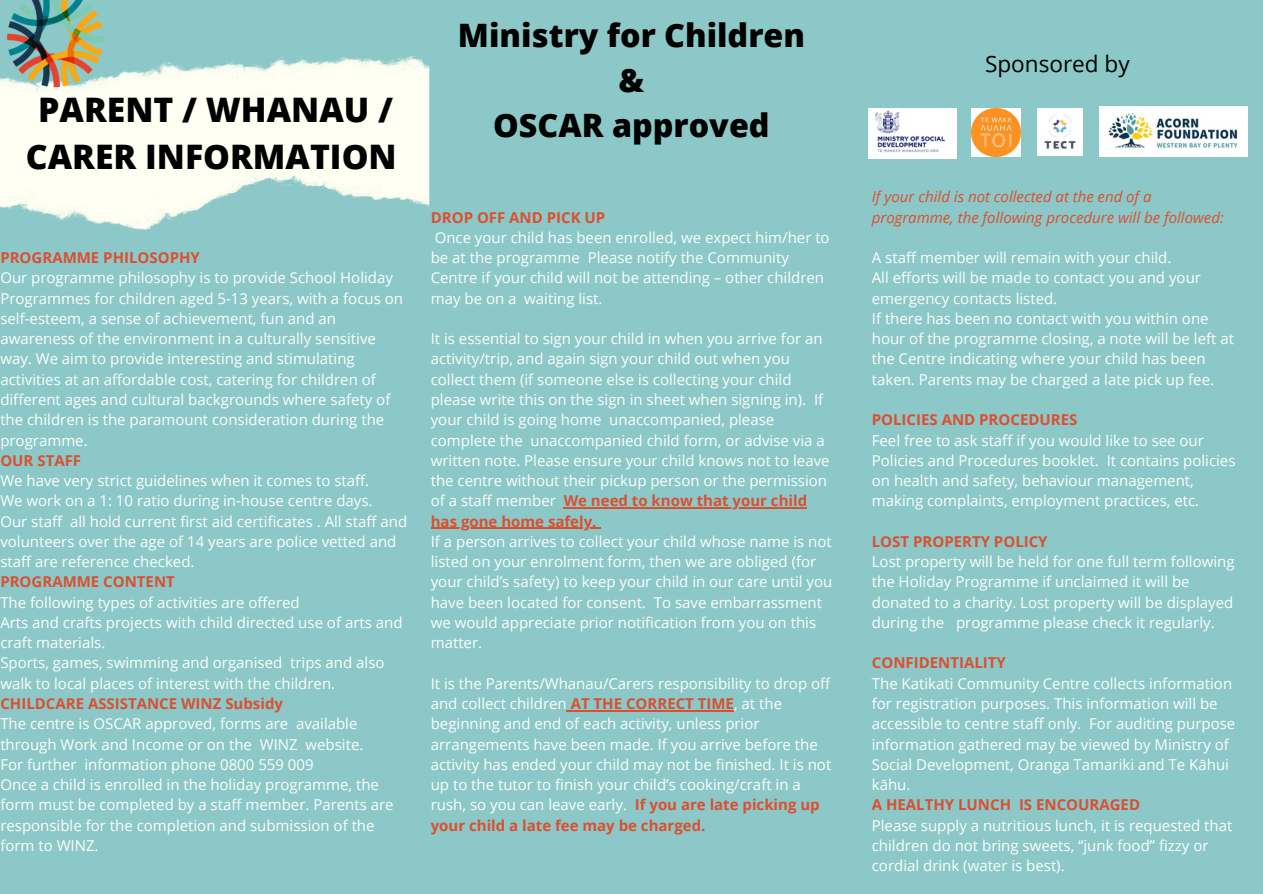
<style>
.page{position:relative;width:1263px;height:894px;background:#fff}
.page>*{position:absolute;margin:0;border:0;box-sizing:border-box;transform-origin:0 0}
.t1{font:800 33.75px/47.2px "Open Sans";color:#000;text-align:center}
.t2{font:800 32.25px/45px "Open Sans";color:#000;text-align:center}
.t3{font:22.5px "Open Sans";color:#000}
.t4{font:15px/20.2px "Open Sans";color:#fcfefe}
.t5{font:700 15px "Open Sans";color:#dc4f30}
.t6{font:italic 15px/20.2px "Open Sans";color:#dc4f30}
.s1{font-weight:700;color:#dc4f30}
</style>
<div class="page">
<div style="left:0;top:0;width:1263px;height:893px;background:#8cc8c8"></div>
<img style="left:0;top:55px;width:430px;height:178px">
<img style="left:0;top:0;width:107px;height:89px">
<img style="left:972px;top:108px;width:48px;height:48px">
<img style="left:1100px;top:106px;width:147px;height:50px">
<hr style="left:564px;top:507px;width:243px;height:1px;background:#dc4f30">
<hr style="left:431px;top:527px;width:166px;height:1px;background:#dc4f30">
<hr style="left:567px;top:710px;width:167px;height:1px;background:#dc4f30">
<img style="left:1037px;top:108px;width:45px;height:48px">
<img style="left:868px;top:108px;width:88px;height:51px">
<p class="t1" style="left:26px;top:85px;width:372px">PARENT / WHANAU /<br>CARER INFORMATION</p>
<p class="t5" style="left:0;top:247px;width:201px">PROGRAMME PHILOSOPHY</p>
<p class="t4" style="left:0;top:267px;width:404px">Our programme philosophy is to provide School Holiday Programmes for children aged 5-13 years, with a focus on self-esteem, a sense of achievement, fun and an awareness of the environment in a culturally sensitive way. We aim to provide interesting and stimulating activities at an affordable cost, catering for children of different ages and cultural backgrounds where safety of the children is the paramount consideration during the programme.</p>
<p class="t5" style="left:0;top:449px;width:82px">OUR STAFF</p>
<p class="t4" style="left:0;top:470px;width:408px">We have very strict guidelines when it comes to staff.<br>We work on a 1: 10 ratio during in-house centre days.<br>Our staff all hold current first aid certificates . All staff and volunteers over the age of 14 years are police vetted and staff are reference checked.</p>
<p class="t5" style="left:0;top:571px;width:176px">PROGRAMME CONTENT</p>
<p class="t4" style="left:0;top:591px;width:404px">The following types of activities are offered<br>Arts and crafts projects with child directed use of arts and craft materials.<br>Sports, games, swimming and organised trips and also walk to local places of interest with the children.</p>
<p class="t5" style="left:0;top:692px;width:284px">CHILDCARE ASSISTANCE WINZ Subsidy</p>
<p class="t4" style="left:0;top:713px;width:365px">The centre is OSCAR approved, forms are available through Work and Income or on the WINZ website.<br>For further information phone 0800 559 009</p>
<p class="t4" style="left:0;top:773px;width:395px">Once a child is enrolled in the holiday programme, the form must be completed by a staff member. Parents are responsible for the completion and submission of the form to WINZ.</p>
<p class="t2" style="left:458px;top:12px;width:349px">Ministry for Children &amp;<br>OSCAR approved</p>
<p class="t5" style="left:431px;top:206px;width:176px">DROP OFF AND PICK UP</p>
<h2 class="t4" style="left:431px;top:227px;width:400px">Once your child has been enrolled, we expect him/her to be at the programme Please notify the Community Centre if your child will not be attending – other children may be on a waiting list.</h2>
<p class="t4" style="left:431px;top:328px;width:400px">It is essential to sign your child in when you arrive for an activity/trip, and again sign your child out when you collect them (if someone else is collecting your child please write this on the sign in sheet when signing in). If your child is going home unaccompanied, please complete the unaccompanied child form, or advise via a written note. Please ensure your child knows not to leave the centre without their pickup person or the permission of a staff member</p>
<h1 class="t5" style="left:564px;top:490px;width:245px">We need to know that your child</h1>
<p class="t4" style="left:431px;top:510px;width:403px"><span class="s1">has gone home safely.<br></span>If a person arrives to collect your child whose name is not listed on your enrolment form, then we are obliged (for your child’s safety) to keep your child in our care until you have been located for consent. To save embarrassment we would appreciate prior notification from you on this matter.</p>
<p class="t4" style="left:431px;top:672px;width:402px">It is the Parents/Whanau/Carers responsibility to drop off and collect children <span class="s1">AT THE CORRECT TIME</span>, at the beginning and end of each activity, unless prior arrangements have been made. If you arrive before the activity has ended your child may not be finished. It is not</p>
<p class="t4" style="left:431px;top:773px;width:390px">up to the tutor to finish your child’s cooking/craft in a rush, so you can leave early. <span class="s1">If you are late picking up your child a late fee may be charged.</span></p>
<p class="t3" style="left:985px;top:48px;width:146px">Sponsored by</p>
<p class="t6" style="left:872px;top:186px;width:353px">If your child is not collected at the end of a programme, the following procedure will be followed:</p>
<p class="t4" style="left:872px;top:247px;width:301px">A staff member will remain with your child.</p>
<h3 class="t4" style="left:872px;top:267px;width:331px">All efforts will be made to contact you and your emergency contacts listed.</h3>
<p class="t4" style="left:872px;top:308px;width:364px">If there has been no contact with you within one hour of the programme closing, a note will be left at the Centre indicating where your child has been taken. Parents may be charged a late pick up fee.</p>
<p class="t5" style="left:872px;top:409px;width:207px">POLICIES AND PROCEDURES</p>
<p class="t4" style="left:872px;top:429px;width:365px">Feel free to ask staff if you would like to see our Policies and Procedures booklet. It contains policies on health and safety, behaviour management, making complaints, employment practices, etc.</p>
<p class="t5" style="left:872px;top:530px;width:177px">LOST PROPERTY POLICY</p>
<p class="t4" style="left:872px;top:551px;width:364px">Lost property will be held for one full term following the Holiday Programme if unclaimed it will be donated to a charity. Lost property will be displayed during the programme please check it regularly.</p>
<p class="t5" style="left:872px;top:652px;width:136px">CONFIDENTIALITY</p>
<p class="t4" style="left:872px;top:672px;width:365px">The Katikati Community Centre collects information for registration purposes. This information will be accessible to centre staff only. For auditing purpose information gathered may be viewed by Ministry of Social Development, Oranga Tamariki and Te Kāhui kāhu.</p>
<p class="t5" style="left:872px;top:794px;width:270px">A HEALTHY LUNCH IS ENCOURAGED</p>
<p class="t4" style="left:872px;top:814px;width:362px">Please supply a nutritious lunch, it is requested that children do not bring sweets, “junk food” fizzy or cordial drink (water is best).</p>
</div>
